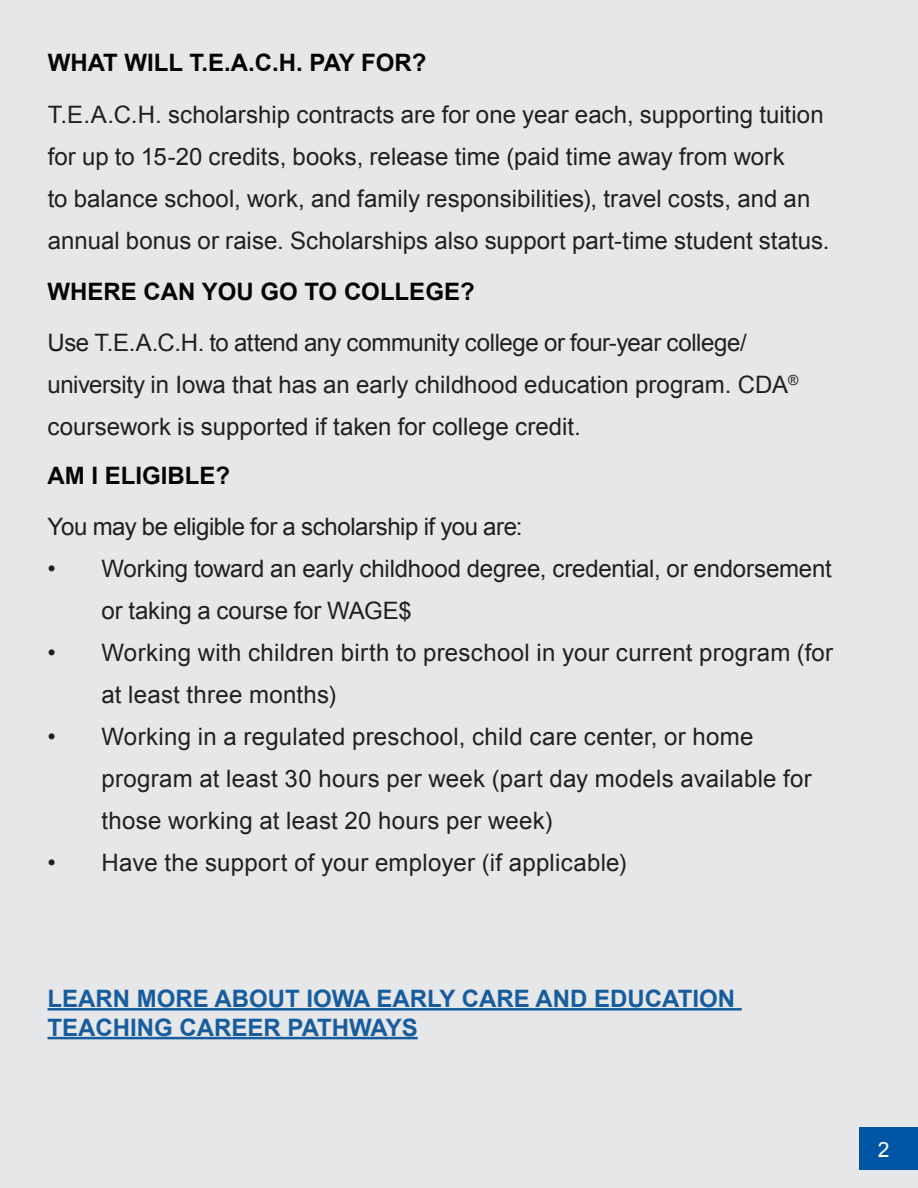
<style>
.page{position:relative;width:918px;height:1188px;background:#e6e7e9}
.page>*{position:absolute;margin:0;border:0;box-sizing:border-box;transform-origin:0 0}
.t1{font:24px/42px "Arial";letter-spacing:.005em;color:#231f20}
.t2{font:700 24px "Arial";color:#175d9e}
.t3{font:700 24px "Arial";color:#040503}
.t4{font:24px "Arial";letter-spacing:-.02em;color:#231f20}
.t5{font:21px "Arial";color:#fff}
</style>
<div class="page">
<div style="left:860px;top:1127px;width:58px;height:42px;background:#0155a5"></div>
<hr style="left:48px;top:1008px;width:694px;height:3px;background:#175d9e">
<hr style="left:48px;top:1037px;width:370px;height:2px;background:#175d9e">
<p class="t3" style="left:48px;top:47px;width:380px">WHAT WILL T.E.A.C.H. PAY FOR?</p>
<p class="t1" style="left:48px;top:93px;width:783px">T.E.A.C.H. scholarship contracts are for one year each, supporting tuition for up to 15-20 credits, books, release time (paid time away from work<br>to balance school, work, and family responsibilities), travel costs, and an annual bonus or raise. Scholarships also support part-time student status.</p>
<p class="t3" style="left:48px;top:276px;width:429px">WHERE CAN YOU GO TO COLLEGE?</p>
<p class="t1" style="left:48px;top:322px;width:752px">Use T.E.A.C.H. to attend any community college or four-year college/ university in Iowa that has an early childhood education program. CDA<sup>® </sup>coursework is supported if taken for college credit.</p>
<p class="t3" style="left:48px;top:460px;width:184px">AM I ELIGIBLE?</p>
<p class="t4" style="left:48px;top:511px;width:477px">You may be eligible for a scholarship if you are:</p>
<p class="t1" style="left:102px;top:548px;width:732px;text-indent:-54px">• Working toward an early childhood degree, credential, or endorsement or taking a course for WAGE$</p>
<p class="t1" style="left:102px;top:632px;width:733px;text-indent:-54px">• Working with children birth to preschool in your current program (for at least three months)</p>
<p class="t1" style="left:102px;top:716px;width:712px;text-indent:-54px">• Working in a regulated preschool, child care center, or home program at least 30 hours per week (part day models available for those working at least 20 hours per week)</p>
<p class="t1" style="left:48px;top:842px;width:581px">• Have the support of your employer (if applicable)</p>
<p class="t2" style="left:48px;top:983px;width:689px">LEARN MORE ABOUT IOWA EARLY CARE AND EDUCATION</p>
<p class="t2" style="left:48px;top:1011px;width:372px">TEACHING CAREER PATHWAYS</p>
<p class="t5" style="left:878px;top:1136px;width:13px">2</p>
</div>
